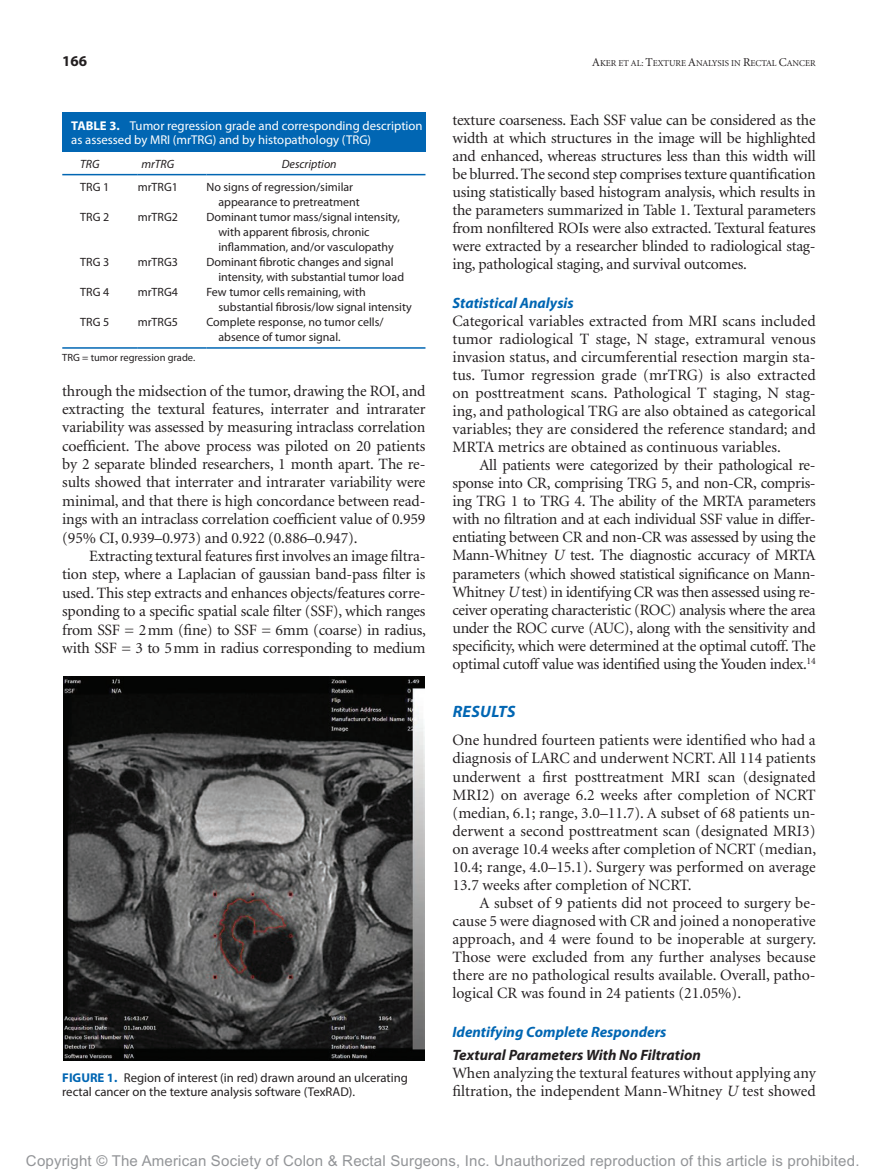
<style>
.page{position:relative;width:878px;height:1175px;background:#fff}
.page>*{position:absolute;margin:0;border:0;box-sizing:border-box;transform-origin:0 0}
.t1{font:italic 700 16.5px "Myriad Pro";letter-spacing:.02em;color:#0166b3}
.t2{font:15.75px/18px "Minion";letter-spacing:-.005em;color:#231f20;text-align:justify}
.t3{font:15px "Arial MT Std";letter-spacing:.015em;color:#939598}
.t4{font:italic 700 15px "Myriad Pro";color:#0166b3}
.t5{font:italic 700 15px "Myriad Pro";color:#231f20}
.t6{font:700 15px "Myriad Pro";color:#231f20}
.t7{font:12.75px/13.5px "Myriad Pro";color:#231f20}
.t8{font:12.75px/13.5px "Myriad Pro";color:#fff}
.t9{font:12px/15px "Myriad Pro";color:#231f20}
.t10{font:italic 12px "Myriad Pro";color:#231f20}
.t11{font:10.5px "Myriad Pro";color:#231f20}
.t12{font:9px "Minion";color:#231f20}
.s1{font-size:12px}
.s2{font-weight:700}
.s3{font-weight:700;color:#0166b3}
.s4{font-style:italic}
</style>
<div class="page">
<div style="left:62px;top:112px;width:363px;height:40px;background:#0166b3"></div>
<hr style="left:62px;top:174px;width:76px;height:1px;background:#0166b3">
<hr style="left:138px;top:174px;width:68px;height:1px;background:#0166b3">
<hr style="left:206px;top:174px;width:219px;height:1px;background:#0166b3">
<hr style="left:62px;top:347px;width:76px;height:2px;background:#0166b3">
<hr style="left:138px;top:347px;width:68px;height:2px;background:#0166b3">
<hr style="left:206px;top:347px;width:219px;height:2px;background:#0166b3">
<img style="left:64px;top:676px;width:360px;height:384px">
<p class="t6" style="left:62px;top:51px;width:26px">166</p>
<p class="t12" style="left:592px;top:59px;width:225px"><span class="s1">A</span>KER ET AL: <span class="s1">T</span>EXTURE <span class="s1">A</span>NALYSIS IN <span class="s1">R</span>ECTAL <span class="s1">C</span>ANCER</p>
<p class="t8" style="left:71px;top:119px;width:353px"><span class="s2">TABLE 3.</span> Tumor regression grade and corresponding description as assessed by MRI (mrTRG) and by histopathology (TRG)</p>
<p class="t10" style="left:80px;top:156px;width:21px">TRG</p>
<p class="t10" style="left:141px;top:156px;width:34px">mrTRG</p>
<p class="t10" style="left:282px;top:156px;width:56px">Description</p>
<p class="t9" style="left:80px;top:179px;width:30px">TRG 1</p>
<p class="t9" style="left:138px;top:179px;width:42px">mrTRG1</p>
<p class="t9" style="left:218px;top:179px;width:143px;text-indent:-12px">No signs of regression/similar appearance to pretreatment</p>
<p class="t9" style="left:80px;top:209px;width:30px">TRG 2</p>
<p class="t9" style="left:138px;top:209px;width:42px">mrTRG2</p>
<p class="t9" style="left:218px;top:209px;width:183px;text-indent:-12px">Dominant tumor mass/signal intensity, with apparent fibrosis, chronic inflammation, and/or vasculopathy</p>
<p class="t9" style="left:80px;top:254px;width:30px">TRG 3</p>
<p class="t9" style="left:138px;top:254px;width:42px">mrTRG3</p>
<p class="t9" style="left:218px;top:254px;width:187px;text-indent:-12px">Dominant fibrotic changes and signal intensity, with substantial tumor load</p>
<p class="t9" style="left:80px;top:284px;width:30px">TRG 4</p>
<p class="t9" style="left:138px;top:284px;width:42px">mrTRG4</p>
<p class="t9" style="left:218px;top:284px;width:195px;text-indent:-12px">Few tumor cells remaining, with substantial fibrosis/low signal intensity</p>
<p class="t9" style="left:80px;top:314px;width:30px">TRG 5</p>
<p class="t9" style="left:138px;top:314px;width:42px">mrTRG5</p>
<p class="t9" style="left:218px;top:314px;width:167px;text-indent:-12px">Complete response, no tumor cells/ absence of tumor signal.</p>
<p class="t11" style="left:62px;top:351px;width:134px">TRG = tumor regression grade.</p>
<p class="t2" style="left:62px;top:382px;width:365px;line-height:18.5px">through the midsection of the tumor, drawing the ROI, and extracting the textural features, interrater and intrarater variability was assessed by measuring intraclass correlation coefficient. The above process was piloted on 20 patients by 2 separate blinded researchers, 1 month apart. The re&shy;sults showed that interrater and intrarater variability were minimal, and that there is high concordance between read&shy;ings with an intraclass correlation coefficient value of 0.959 (95% CI, 0.939–0.973) and 0.922 (0.886–0.947).</p>
<p class="t2" style="left:62px;top:547px;width:365px;line-height:18.5px;text-indent:27px">Extracting textural features first involves an image filtra&shy;tion step, where a Laplacian of gaussian band-pass filter is used. This step extracts and enhances objects/features corre&shy;sponding to a specific spatial scale filter (SSF), which ranges from SSF = 2mm (fine) to SSF = 6mm (coarse) in radius, with SSF = 3 to 5mm in radius corresponding to medium</p>
<p class="t7" style="left:62px;top:1071px;width:347px"><span class="s3">FIGURE 1.</span> Region of interest (in red) drawn around an ulcerating rectal cancer on the texture analysis software (TexRAD).</p>
<p class="t2" style="left:452px;top:111px;width:365px">texture coarseness. Each SSF value can be considered as the width at which structures in the image will be highlighted and enhanced, whereas structures less than this width will be blurred. The second step comprises texture quantification using statistically based histogram analysis, which results in the parameters summarized in Table 1. Textural parameters from nonfiltered ROIs were also extracted. Textural features were extracted by a researcher blinded to radiological stag&shy;ing, pathological staging, and survival outcomes.</p>
<p class="t4" style="left:452px;top:293px;width:123px">Statistical Analysis</p>
<p class="t2" style="left:452px;top:312px;width:365px">Categorical variables extracted from MRI scans included tumor radiological T stage, N stage, extramural venous invasion status, and circumferential resection margin sta&shy;tus. Tumor regression grade (mrTRG) is also extracted on posttreatment scans. Pathological T staging, N stag&shy;ing, and pathological TRG are also obtained as categorical variables; they are considered the reference standard; and MRTA metrics are obtained as continuous variables.</p>
<p class="t2" style="left:452px;top:457px;width:365px;text-indent:27px">All patients were categorized by their pathological re&shy;sponse into CR, comprising TRG 5, and non-CR, compris&shy;ing TRG 1 to TRG 4. The ability of the MRTA parameters with no filtration and at each individual SSF value in differ&shy;entiating between CR and non-CR was assessed by using the Mann-Whitney <span class="s4">U</span> test. The diagnostic accuracy of MRTA parameters (which showed statistical significance on Mann-Whitney <span class="s4">U</span> test) in identifying CR was then assessed using re&shy;ceiver operating characteristic (ROC) analysis where the area under the ROC curve (AUC), along with the sensitivity and specificity, which were determined at the optimal cutoff. The optimal cutoff value was identified using the Youden index.<sup>14</sup></p>
<p class="t1" style="left:452px;top:700px;width:64px">RESULTS</p>
<p class="t2" style="left:452px;top:732px;width:365px">One hundred fourteen patients were identified who had a diagnosis of LARC and underwent NCRT. All 114 patients underwent a first posttreatment MRI scan (designated MRI2) on average 6.2 weeks after completion of NCRT (median, 6.1; range, 3.0–11.7). A subset of 68 patients un&shy;derwent a second posttreatment scan (designated MRI3) on average 10.4 weeks after completion of NCRT (median, 10.4; range, 4.0–15.1). Surgery was performed on average 13.7 weeks after completion of NCRT.</p>
<p class="t2" style="left:452px;top:894px;width:365px;text-indent:27px">A subset of 9 patients did not proceed to surgery be&shy;cause 5 were diagnosed with CR and joined a nonoperative approach, and 4 were found to be inoperable at surgery.<br>Those were excluded from any further analyses because there are no pathological results available. Overall, patho&shy;logical CR was found in 24 patients (21.05%).</p>
<p class="t4" style="left:452px;top:1022px;width:215px">Identifying Complete Responders</p>
<p class="t5" style="left:452px;top:1044px;width:250px">Textural Parameters With No Filtration</p>
<p class="t2" style="left:452px;top:1064px;width:365px">When analyzing the textural features without applying any filtration, the independent Mann-Whitney <span class="s4">U</span> test showed</p>
<p class="t3" style="left:26px;top:1152px;width:835px">Copyright © The American Society of Colon &amp; Rectal Surgeons, Inc. Unauthorized reproduction of this article is prohibited.</p>
</div>
